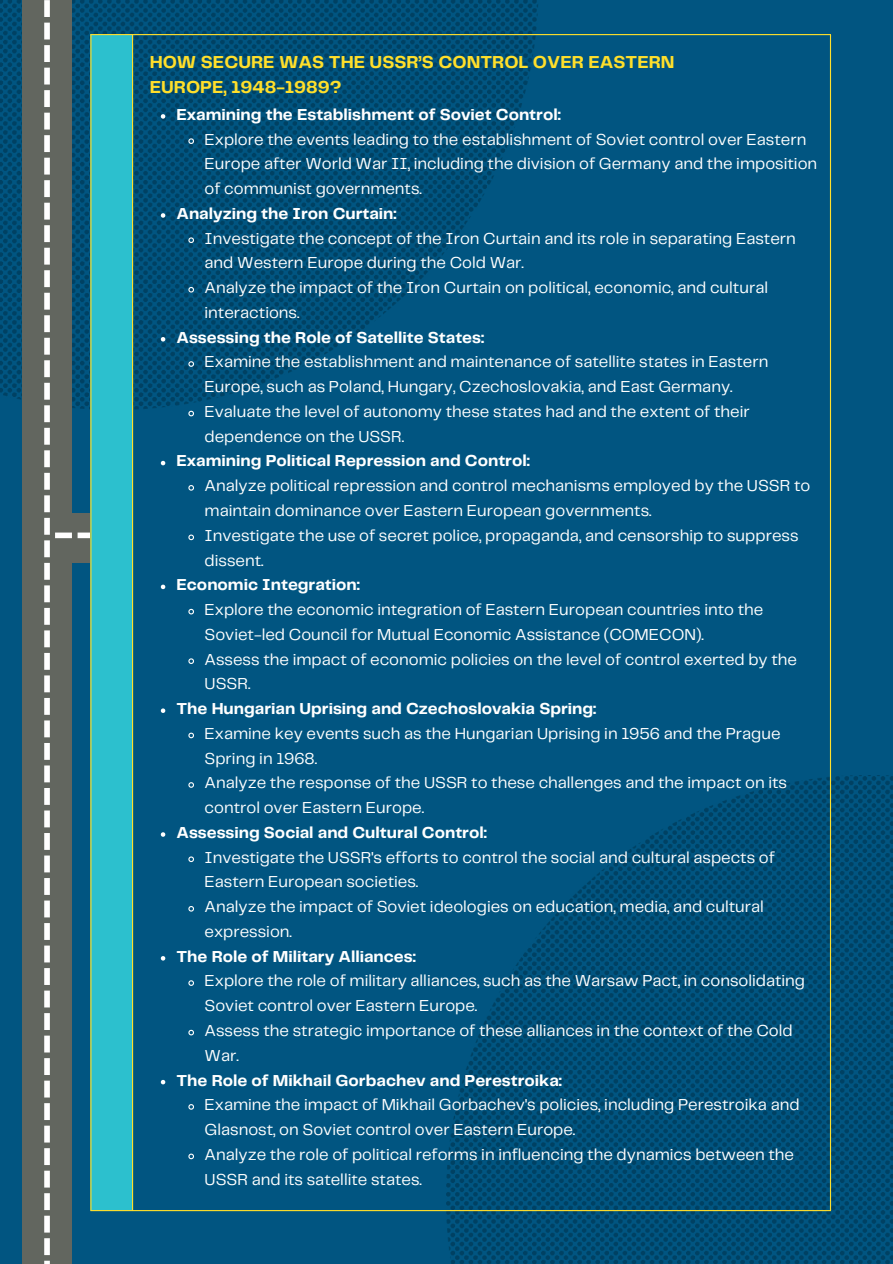
<style>
.page{position:relative;width:893px;height:1264px;background:#fff}
.page>*{position:absolute;margin:0;border:0;box-sizing:border-box;transform-origin:0 0}
.t1{font:700 18px/24.8px "Telegraf";color:#ffdf2b}
.t2{font:16.5px/24.8px "Telegraf";color:#fff}
.t3{font:700 16.5px "Telegraf";color:#fff}
</style>
<div class="page">
<div style="left:0;top:0;width:892px;height:1263px;background:#015581"></div>
<img style="left:0;top:0;width:538px;height:409px">
<div style="left:22px;top:0;width:50px;height:1263px;background:#62665f"></div>
<svg style="left:44px;top:0;width:73px;height:1263px"></svg>
<img style="left:446px;top:775px;width:446px;height:488px">
<div style="left:91px;top:34px;width:42px;height:1176px;background:#2cc0ce"></div>
<hr style="left:90px;top:35px;width:1px;height:1174px;background:#ffdf2b">
<hr style="left:132px;top:35px;width:1px;height:1174px;background:#ffdf2b">
<hr style="left:829px;top:35px;width:2px;height:1174px;background:#ffdf2b">
<hr style="left:90px;top:34px;width:741px;height:1px;background:#ffdf2b">
<hr style="left:90px;top:1209px;width:741px;height:2px;background:#ffdf2b">
<svg style="left:161px;top:114px;width:4px;height:5px"></svg>
<svg style="left:187px;top:137px;width:8px;height:8px"></svg>
<svg style="left:161px;top:213px;width:4px;height:5px"></svg>
<svg style="left:187px;top:236px;width:8px;height:8px"></svg>
<svg style="left:187px;top:286px;width:8px;height:7px"></svg>
<svg style="left:161px;top:337px;width:4px;height:4px"></svg>
<svg style="left:187px;top:360px;width:8px;height:8px"></svg>
<svg style="left:188px;top:410px;width:6px;height:7px"></svg>
<svg style="left:161px;top:461px;width:4px;height:4px"></svg>
<svg style="left:188px;top:485px;width:6px;height:6px"></svg>
<svg style="left:188px;top:534px;width:6px;height:7px"></svg>
<svg style="left:161px;top:584px;width:4px;height:5px"></svg>
<svg style="left:188px;top:608px;width:6px;height:7px"></svg>
<svg style="left:188px;top:658px;width:6px;height:6px"></svg>
<svg style="left:161px;top:708px;width:4px;height:5px"></svg>
<svg style="left:188px;top:732px;width:6px;height:7px"></svg>
<svg style="left:188px;top:782px;width:6px;height:6px"></svg>
<svg style="left:161px;top:832px;width:4px;height:4px"></svg>
<svg style="left:188px;top:856px;width:6px;height:7px"></svg>
<svg style="left:188px;top:906px;width:6px;height:6px"></svg>
<svg style="left:161px;top:956px;width:4px;height:4px"></svg>
<svg style="left:188px;top:980px;width:6px;height:6px"></svg>
<svg style="left:188px;top:1029px;width:6px;height:7px"></svg>
<svg style="left:161px;top:1079px;width:4px;height:5px"></svg>
<svg style="left:188px;top:1104px;width:6px;height:6px"></svg>
<svg style="left:188px;top:1153px;width:6px;height:7px"></svg>
<p class="t1" style="left:150px;top:51px;width:526px">HOW SECURE WAS THE USSR’S CONTROL OVER EASTERN<br>EUROPE, 1948-1989?</p>
<p class="t3" style="left:176px;top:107px;width:386px">Examining the Establishment of Soviet Control:</p>
<p class="t2" style="left:204px;top:127px;width:614px">Explore the events leading to the establishment of Soviet control over Eastern<br>Europe after World War II, including the division of Germany and the imposition of communist governments.</p>
<p class="t3" style="left:176px;top:206px;width:222px">Analyzing the Iron Curtain:</p>
<p class="t2" style="left:204px;top:226px;width:593px">Investigate the concept of the Iron Curtain and its role in separating Eastern and Western Europe during the Cold War.</p>
<p class="t2" style="left:204px;top:276px;width:565px">Analyze the impact of the Iron Curtain on political, economic, and cultural interactions.</p>
<p class="t3" style="left:176px;top:330px;width:309px">Assessing the Role of Satellite States:</p>
<p class="t2" style="left:204px;top:350px;width:565px">Examine the establishment and maintenance of satellite states in Eastern<br>Europe, such as Poland, Hungary, Czechoslovakia, and East Germany.</p>
<p class="t2" style="left:204px;top:400px;width:546px">Evaluate the level of autonomy these states had and the extent of their dependence on the USSR.</p>
<p class="t3" style="left:176px;top:454px;width:355px">Examining Political Repression and Control:</p>
<p class="t2" style="left:204px;top:474px;width:607px">Analyze political repression and control mechanisms employed by the USSR to maintain dominance over Eastern European governments.</p>
<p class="t2" style="left:204px;top:523px;width:595px">Investigate the use of secret police, propaganda, and censorship to suppress dissent.</p>
<p class="t3" style="left:176px;top:577px;width:185px">Economic Integration:</p>
<p class="t2" style="left:204px;top:598px;width:560px">Explore the economic integration of Eastern European countries into the<br>Soviet-led Council for Mutual Economic Assistance (COMECON).</p>
<p class="t2" style="left:204px;top:647px;width:594px">Assess the impact of economic policies on the level of control exerted by the<br>USSR.</p>
<p class="t3" style="left:176px;top:701px;width:421px">The Hungarian Uprising and Czechoslovakia Spring:</p>
<p class="t2" style="left:204px;top:721px;width:577px">Examine key events such as the Hungarian Uprising in 1956 and the Prague<br>Spring in 1968.</p>
<p class="t2" style="left:204px;top:771px;width:584px">Analyze the response of the USSR to these challenges and the impact on its control over Eastern Europe.</p>
<p class="t3" style="left:176px;top:825px;width:312px">Assessing Social and Cultural Control:</p>
<p class="t2" style="left:204px;top:845px;width:572px">Investigate the USSR's efforts to control the social and cultural aspects of<br>Eastern European societies.</p>
<p class="t2" style="left:204px;top:895px;width:561px">Analyze the impact of Soviet ideologies on education, media, and cultural expression.</p>
<p class="t3" style="left:176px;top:949px;width:241px">The Role of Military Alliances:</p>
<p class="t2" style="left:204px;top:969px;width:602px">Explore the role of military alliances, such as the Warsaw Pact, in consolidating<br>Soviet control over Eastern Europe.</p>
<p class="t2" style="left:204px;top:1018px;width:589px">Assess the strategic importance of these alliances in the context of the Cold<br>War.</p>
<p class="t3" style="left:176px;top:1072px;width:387px">The Role of Mikhail Gorbachev and Perestroika:</p>
<p class="t2" style="left:204px;top:1093px;width:596px">Examine the impact of Mikhail Gorbachev's policies, including Perestroika and<br>Glasnost, on Soviet control over Eastern Europe.</p>
<p class="t2" style="left:204px;top:1142px;width:591px">Analyze the role of political reforms in influencing the dynamics between the<br>USSR and its satellite states.</p>
</div>
